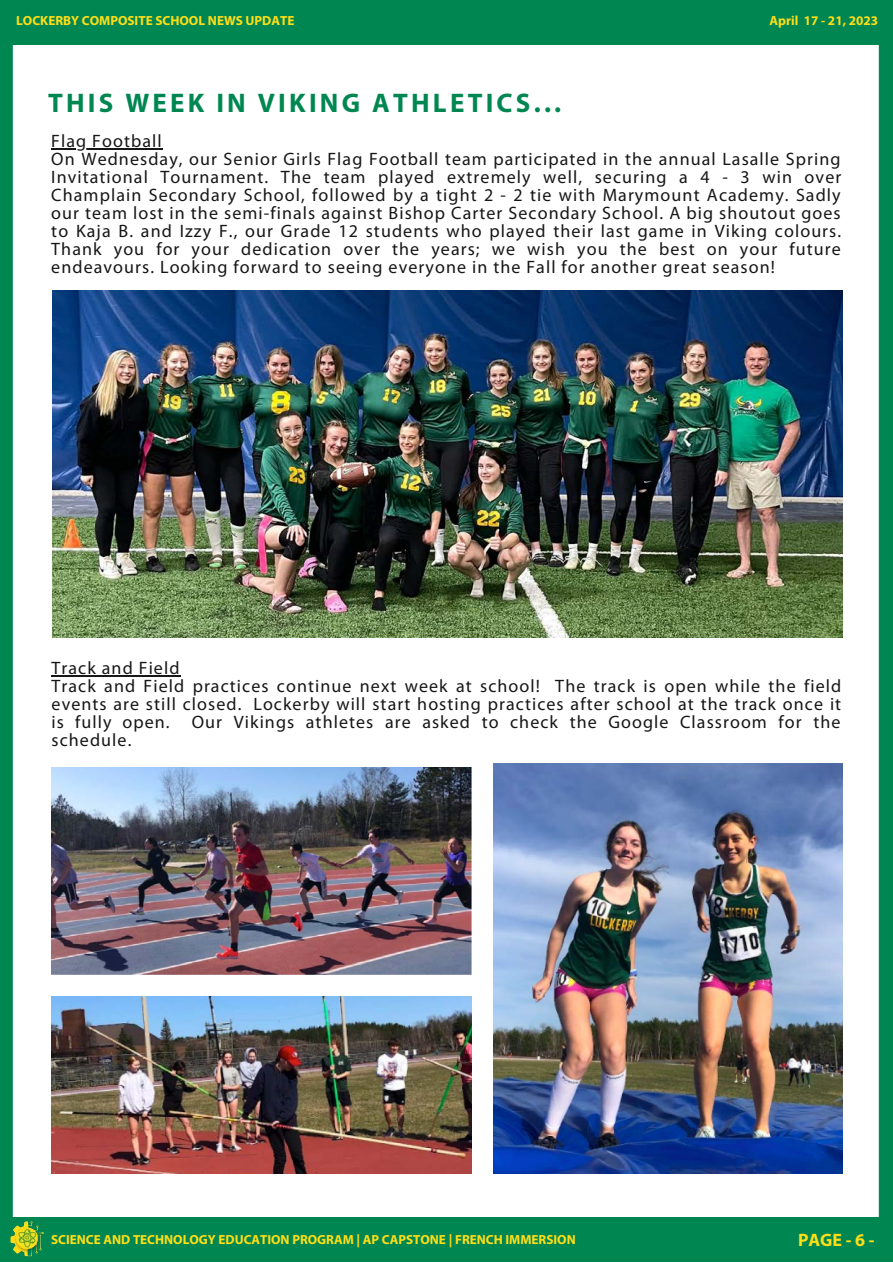
<style>
.page{position:relative;width:893px;height:1264px;background:#fff}
.page>*{position:absolute;margin:0;border:0;box-sizing:border-box;transform-origin:0 0}
.t1{font:700 27px "Myriad Pro";letter-spacing:.12em;color:#008751}
.t2{font:18px/18px "Myriad Pro";letter-spacing:.06em;color:#171717}
.t3{font:700 18px "Myriad Pro";color:#ffde17}
.t4{font:700 13.2px "Myriad Pro";color:#ffde17}
</style>
<div class="page">
<div style="left:0;top:4px;width:13px;height:1230px;background:#008751"></div>
<div style="left:878px;top:18px;width:14px;height:1230px;background:#008751"></div>
<div style="left:0;top:0;width:892px;height:44px;background:#008751"></div>
<div style="left:0;top:1217px;width:892px;height:44px;background:#008751"></div>
<img style="left:0;top:1206px;width:68px;height:56px">
<img style="left:52px;top:291px;width:790px;height:346px">
<img style="left:51px;top:767px;width:420px;height:207px">
<img style="left:51px;top:996px;width:420px;height:176px">
<img style="left:493px;top:763px;width:349px;height:409px">
<hr style="left:52px;top:675px;width:128px;height:1px;background:#171717">
<hr style="left:51px;top:148px;width:112px;height:1px;background:#171717">
<p class="t4" style="left:16px;top:15px;width:280px">LOCKERBY COMPOSITE SCHOOL NEWS UPDATE</p>
<p class="t4" style="left:769px;top:15px;width:110px">April 17 - 21, 2023</p>
<h1 class="t1" style="left:48px;top:91px;width:514px">THIS WEEK IN VIKING ATHLETICS...</h1>
<p class="t2" style="left:51px;top:134px;width:791px">Flag Football<br>On Wednesday, our Senior Girls Flag Football team participated in the annual Lasalle Spring Invitational Tournament. The team played extremely well, securing a 4 - 3 win over Champlain Secondary School, followed by a tight 2 - 2 tie with Marymount Academy. Sadly our team lost in the semi-finals against Bishop Carter Secondary School. A big shoutout goes to Kaja B. and Izzy F., our Grade 12 students who played their last game in Viking colours.<br>Thank you for your dedication over the years; we wish you the best on your future endeavours. Looking forward to seeing everyone in the Fall for another great season!</p>
<p class="t2" style="left:52px;top:660px;width:791px">Track and Field<br>Track and Field practices continue next week at school! The track is open while the field events are still closed. Lockerby will start hosting practices after school at the track once it is fully open. Our Vikings athletes are asked to check the Google Classroom for the schedule.</p>
<p class="t4" style="left:51px;top:1233px;width:526px">SCIENCE AND TECHNOLOGY EDUCATION PROGRAM | AP CAPSTONE | FRENCH IMMERSION</p>
<p class="t3" style="left:798px;top:1232px;width:78px">PAGE - 6 -</p>
</div>
